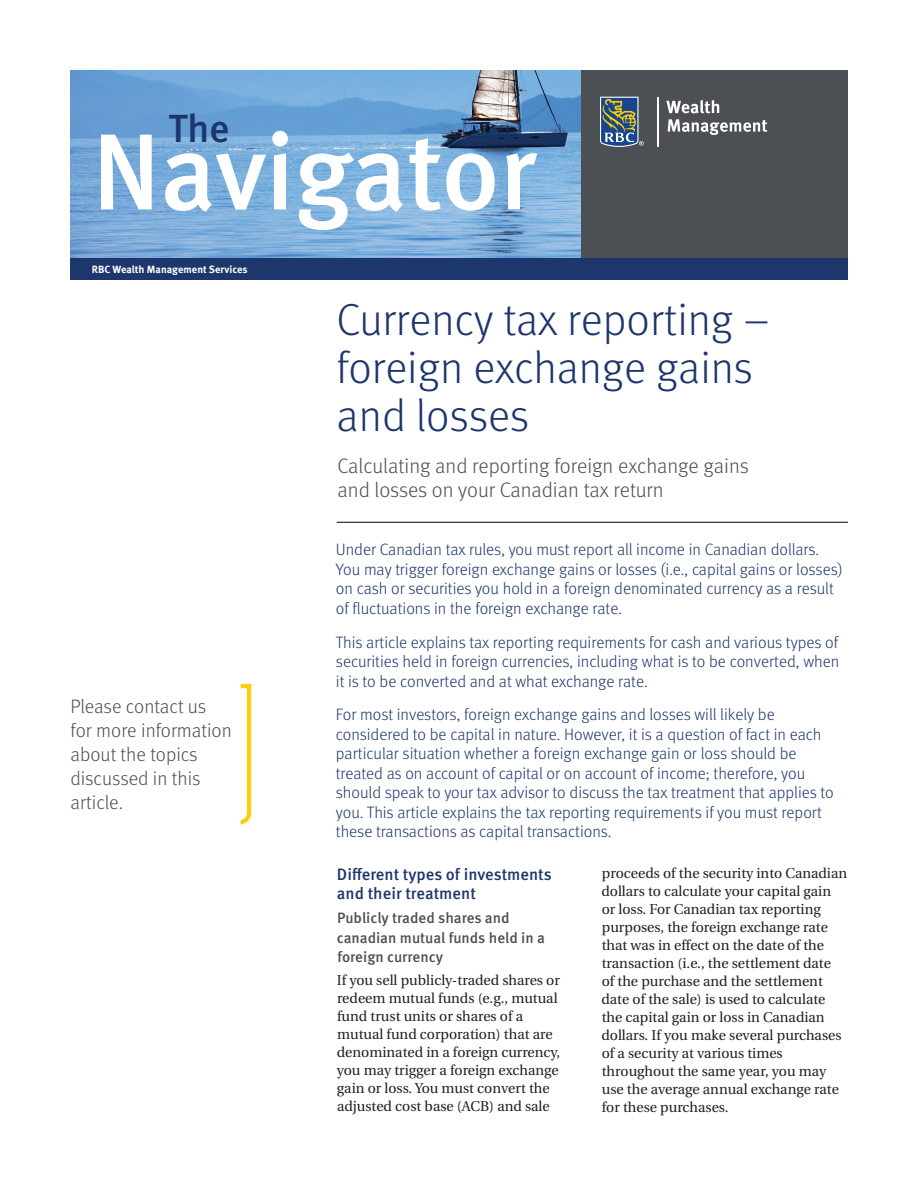
<style>
.page{position:relative;width:918px;height:1188px;background:#fff}
.page>*{position:absolute;margin:0;border:0;box-sizing:border-box;transform-origin:0 0}
.t1{font:500 108px "Meta OT";letter-spacing:-.015em;color:#fff}
.t2{font:300 45px/48px "Meta OT";color:#1d366c}
.t3{font:500 39.3px "Meta OT";color:#1d366c}
.t4{font:300 21px/24px "Meta OT";color:#4c4f54}
.t5{font:300 19.5px/24px "Meta OT";color:#4c4f54}
.t6{font:300 16.5px/19.5px "Meta OT";color:#1d366c}
.t7{font:500 16.5px/19.5px "Meta OT";color:#1d366c}
.t8{font:500 15px/19.5px "Meta OT";color:#4c4f54}
.t9{font:14.25px/18px "Utopia";color:#231f20}
.t10{font:700 10.5px "Meta OT";color:#fff}
</style>
<div class="page">
<img style="left:70px;top:70px;width:511px;height:188px">
<hr style="left:337px;top:522px;width:511px;height:1px;background:#000">
<div style="left:581px;top:70px;width:267px;height:209px;background:#4c4f54"></div>
<div style="left:70px;top:258px;width:778px;height:22px;background:#1d366c"></div>
<svg style="left:600px;top:97px;width:44px;height:50px;background:#617480"></svg>
<hr style="left:657px;top:97px;width:1px;height:49px;background:#fff">
<svg style="left:666px;top:100px;width:101px;height:35px"></svg>
<svg style="left:241px;top:684px;width:10px;height:141px"></svg>
<h3 class="t3" style="left:168px;top:104px;width:63px">The</h3>
<h1 class="t1" style="left:92px;top:105px;width:446px">Navigator</h1>
<p class="t10" style="left:92px;top:263px;width:157px">RBC Wealth Management Services</p>
<p class="t5" style="left:70px;top:695px;width:163px">Please contact us for more information about the topics discussed in this article.</p>
<h2 class="t2" style="left:337px;top:296px;width:435px">Currency tax reporting – foreign exchange gains and losses</h2>
<p class="t4" style="left:338px;top:454px;width:413px">Calculating and reporting foreign exchange gains and losses on your Canadian tax return</p>
<p class="t6" style="left:336px;top:540px;width:508px">Under Canadian tax rules, you must report all income in Canadian dollars.<br>You may trigger foreign exchange gains or losses (i.e., capital gains or losses) on cash or securities you hold in a foreign denominated currency as a result of fluctuations in the foreign exchange rate.</p>
<p class="t6" style="left:336px;top:633px;width:505px;text-align:justify">This article explains tax reporting requirements for cash and various types of securities held in foreign currencies, including what is to be converted, when it is to be converted and at what exchange rate.</p>
<p class="t6" style="left:336px;top:705px;width:499px">For most investors, foreign exchange gains and losses will likely be considered to be capital in nature. However, it is a question of fact in each particular situation whether a foreign exchange gain or loss should be treated as on account of capital or on account of income; therefore, you should speak to your tax advisor to discuss the tax treatment that applies to you. This article explains the tax reporting requirements if you must report these transactions as capital transactions.</p>
<p class="t7" style="left:337px;top:864px;width:216px">Different types of investments and their treatment</p>
<p class="t8" style="left:337px;top:908px;width:210px">Publicly traded shares and canadian mutual funds held in a foreign currency</p>
<p class="t9" style="left:337px;top:971px;width:225px">If you sell publicly-traded shares or redeem mutual funds (e.g., mutual fund trust units or shares of a mutual fund corporation) that are denominated in a foreign currency, you may trigger a foreign exchange gain or loss. You must convert the adjusted cost base (ACB) and sale</p>
<p class="t9" style="left:601px;top:864px;width:247px">proceeds of the security into Canadian dollars to calculate your capital gain or loss. For Canadian tax reporting purposes, the foreign exchange rate that was in effect on the date of the transaction (i.e., the settlement date<br>of the purchase and the settlement date of the sale) is used to calculate the capital gain or loss in Canadian dollars. If you make several purchases of a security at various times throughout the same year, you may use the average annual exchange rate for these purchases.</p>
</div>
